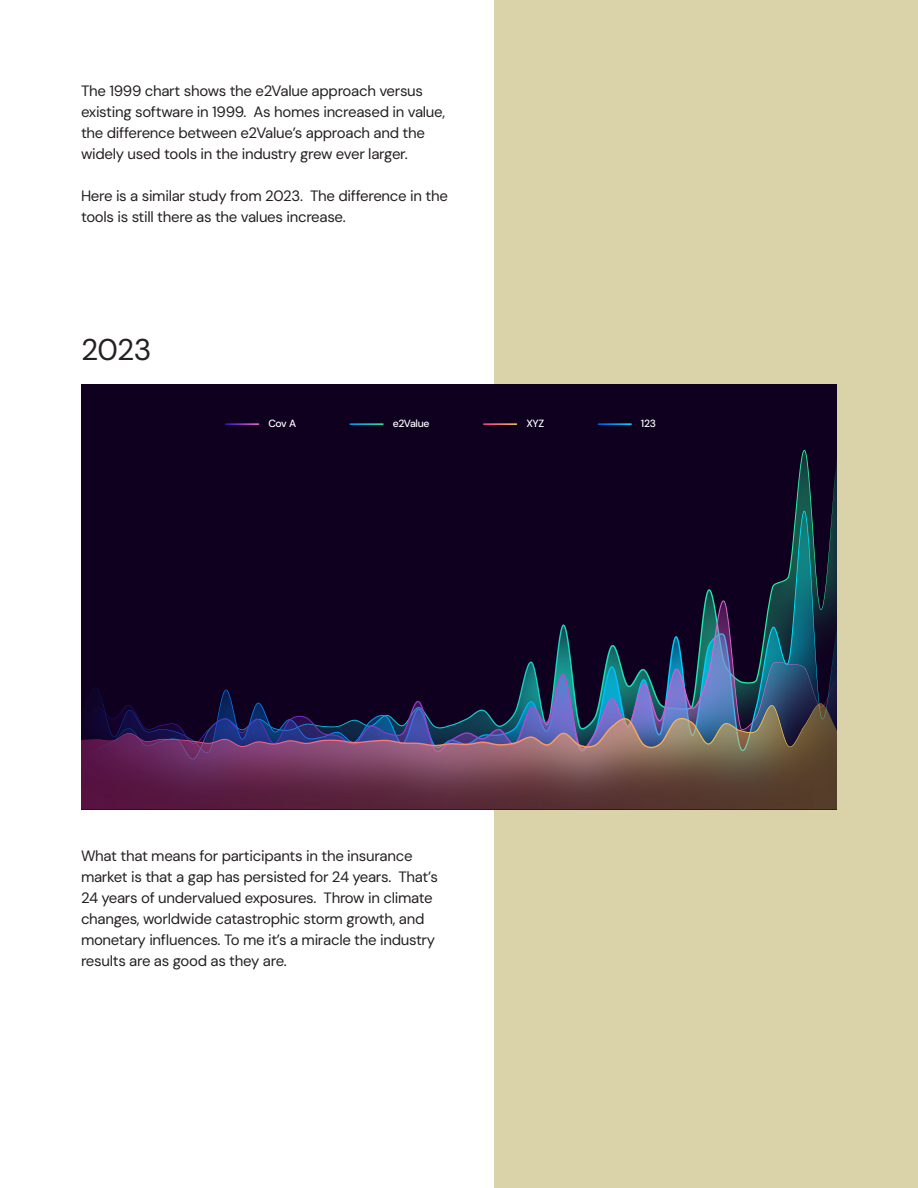
<style>
.page{position:relative;width:918px;height:1188px;background:#fff}
.page>*{position:absolute;margin:0;border:0;box-sizing:border-box;transform-origin:0 0}
.Paragraph_Style_3{font:30px "DM Sans";color:#252022}
.Paragraph_Style_1{font:15px/21px "DM Sans";letter-spacing:-.02em;color:#252022}
.t1{font:500 10.5px "DM Sans";letter-spacing:-.03em;color:#fff}
</style>
<div class="page">
<div style="left:494px;top:0;width:424px;height:1188px;background:#dad2a8"></div>
<div style="left:81px;top:384px;width:756px;height:426px;background:#10001f"></div>
<hr style="left:226px;top:423px;width:33px;height:2px;background:#fff">
<hr style="left:484px;top:423px;width:32px;height:2px;background:#fff">
<hr style="left:350px;top:423px;width:33px;height:2px;background:#fff">
<hr style="left:598px;top:423px;width:33px;height:2px;background:#fff">
<svg style="left:795px;top:450px;width:9px;height:61px"></svg>
<img style="left:86px;top:601px;width:751px;height:102px">
<img style="left:81px;top:703px;width:756px;height:107px">
<img style="left:570px;top:511px;width:250px;height:239px">
<p class="Paragraph_Style_1" style="left:81px;top:80px;width:366px">The 1999 chart shows the e2Value approach versus existing software in 1999. As homes increased in value, the difference between e2Value’s approach and the widely used tools in the industry grew ever larger.</p>
<p class="Paragraph_Style_1" style="left:81px;top:186px;width:368px">Here is a similar study from 2023. The difference in the tools is still there as the values increase.</p>
<p class="Paragraph_Style_3" style="left:81px;top:331px;width:72px">2023</p>
<p class="t1" style="left:268px;top:417px;width:29px">Cov A</p>
<p class="t1" style="left:393px;top:417px;width:38px">e2Value</p>
<p class="t1" style="left:526px;top:417px;width:19px">XYZ</p>
<p class="t1" style="left:641px;top:417px;width:17px">123</p>
<p class="Paragraph_Style_1" style="left:81px;top:846px;width:358px">What that means for participants in the insurance market is that a gap has persisted for 24 years. That’s 24 years of undervalued exposures. Throw in climate changes, worldwide catastrophic storm growth, and monetary influences. To me it’s a miracle the industry results are as good as they are.</p>
</div>
